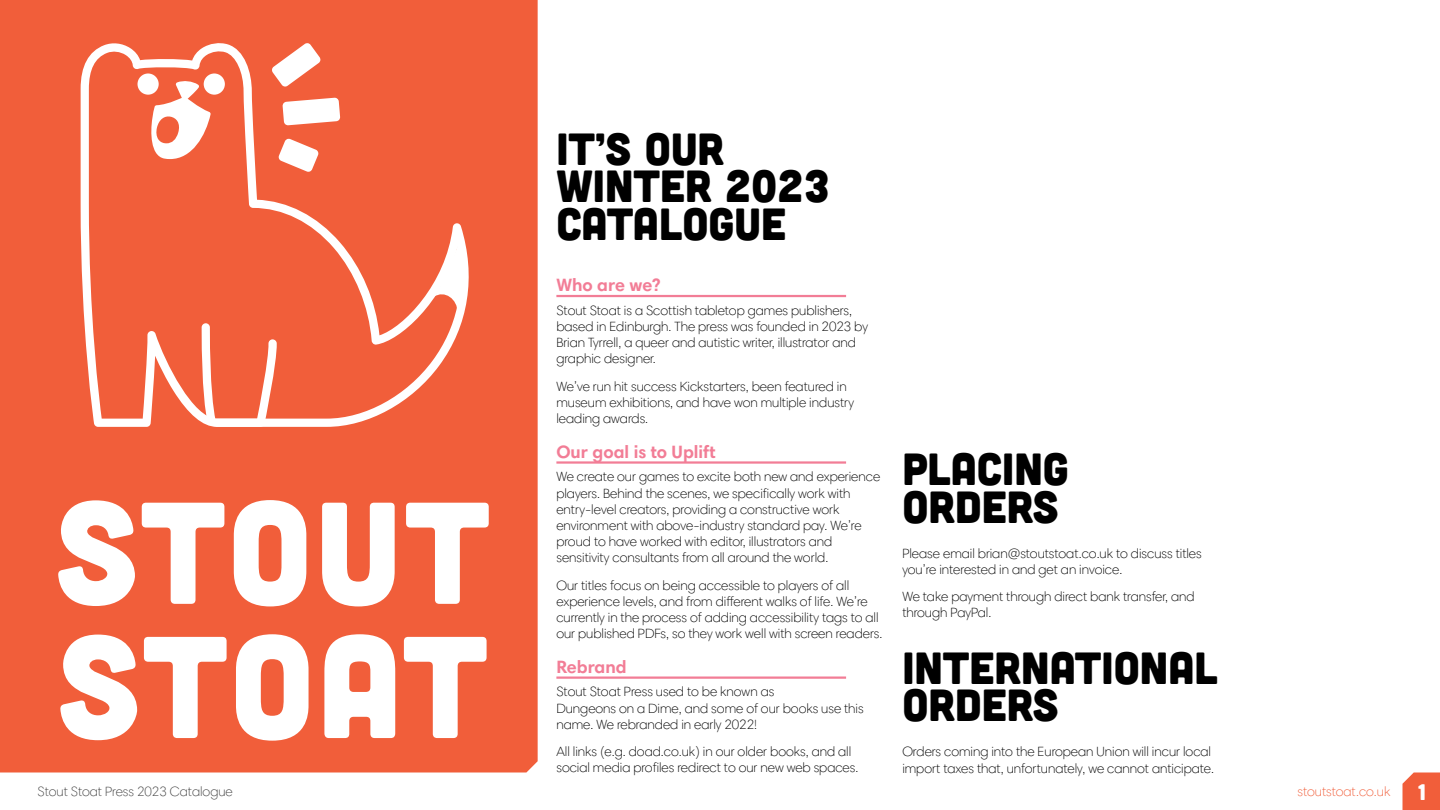
<style>
.page{position:relative;width:1440px;height:810px;background:#fff}
.page>*{position:absolute;margin:0;border:0;box-sizing:border-box;transform-origin:0 0}
.t1{font:45px/37.5px "Cubano";color:#000}
.t2{font:700 18px "Harmonia Sans Pro Cyr";color:#f27d96}
.t3{font:300 13.5px/16.2px "Harmonia Sans Pro Cyr";color:#000}
.t4{font:300 13.5px "Harmonia Sans Pro Cyr";color:#404040}
.t5{font:300 13.5px "Harmonia Sans Pro Cyr";color:#f15e3a}
.s1{font-family:"Cubano";font-weight:400;font-size:22.5px;color:#fff}
</style>
<div class="page">
<svg style="left:1402px;top:772px;width:38px;height:38px"></svg>
<div style="left:0;top:0;width:538px;height:772px;background:#f15e3a"></div>
<svg style="left:58px;top:500px;width:77px;height:106px"></svg>
<svg style="left:142px;top:503px;width:82px;height:101px"></svg>
<svg style="left:234px;top:500px;width:72px;height:106px"></svg>
<svg style="left:322px;top:503px;width:73px;height:103px"></svg>
<svg style="left:406px;top:503px;width:83px;height:101px"></svg>
<svg style="left:60px;top:635px;width:77px;height:105px"></svg>
<svg style="left:144px;top:637px;width:83px;height:101px"></svg>
<svg style="left:236px;top:634px;width:73px;height:107px"></svg>
<svg style="left:324px;top:634px;width:71px;height:104px"></svg>
<svg style="left:404px;top:637px;width:83px;height:101px"></svg>
<svg style="left:81px;top:43px;width:395px;height:384px;background:#f27455"></svg>
<svg style="left:202px;top:323px;width:75px;height:104px"></svg>
<hr style="left:556px;top:295px;width:290px;height:2px;background:#f27d96">
<hr style="left:556px;top:461px;width:290px;height:3px;background:#f27d96">
<hr style="left:556px;top:676px;width:290px;height:3px;background:#f27d96">
<h1 class="t1" style="left:556px;top:128px;width:275px">IT’S OUR<br>WINTER 2023<br>CATALOGUE</h1>
<h2 class="t2" style="left:556px;top:274px;width:106px">Who are we?</h2>
<p class="t3" style="left:556px;top:302px;width:313px">Stout Stoat is a Scottish tabletop games publishers, based in Edinburgh. The press was founded in 2023 by Brian Tyrrell, a queer and autistic writer, illustrator and graphic designer.</p>
<p class="t3" style="left:556px;top:378px;width:299px">We’ve run hit success Kickstarters, been featured in museum exhibitions, and have won multiple industry leading awards.</p>
<h2 class="t2" style="left:556px;top:440px;width:161px">Our goal is to Uplift</h2>
<p class="t3" style="left:556px;top:469px;width:325px">We create our games to excite both new and experience players. Behind the scenes, we specifically work with entry-level creators, providing a constructive work environment with above-industry standard pay. We’re proud to have worked with editor, illustrators and sensitivity consultants from all around the world.</p>
<p class="t3" style="left:556px;top:577px;width:327px">Our titles focus on being accessible to players of all experience levels, and from different walks of life. We’re currently in the process of adding accessibility tags to all our published PDFs, so they work well with screen readers.</p>
<h2 class="t2" style="left:556px;top:655px;width:72px">Rebrand</h2>
<p class="t3" style="left:556px;top:684px;width:309px">Stout Stoat Press used to be known as<br>Dungeons on a Dime, and some of our books use this name. We rebranded in early 2022!</p>
<p class="t3" style="left:556px;top:744px;width:304px">All links (e.g. doad.co.uk) in our older books, and all social media profiles redirect to our new web spaces.</p>
<h1 class="t1" style="left:902px;top:448px;width:168px">PLACING<br>ORDERS</h1>
<p class="t3" style="left:902px;top:545px;width:301px">Please email brian@stoutstoat.co.uk to discuss titles you’re interested in and get an invoice.</p>
<p class="t3" style="left:902px;top:588px;width:294px">We take payment through direct bank transfer, and through PayPal.</p>
<h1 class="t1" style="left:902px;top:647px;width:317px">INTERNATIONAL<br>ORDERS</h1>
<p class="t3" style="left:902px;top:744px;width:313px">Orders coming into the European Union will incur local import taxes that, unfortunately, we cannot anticipate.</p>
<p class="t4" style="left:38px;top:783px;width:197px">Stout Stoat Press 2023 Catalogue</p>
<p class="t5" style="left:1298px;top:783px;width:130px">stoutstoat.co.uk <span class="s1">1</span></p>
</div>
